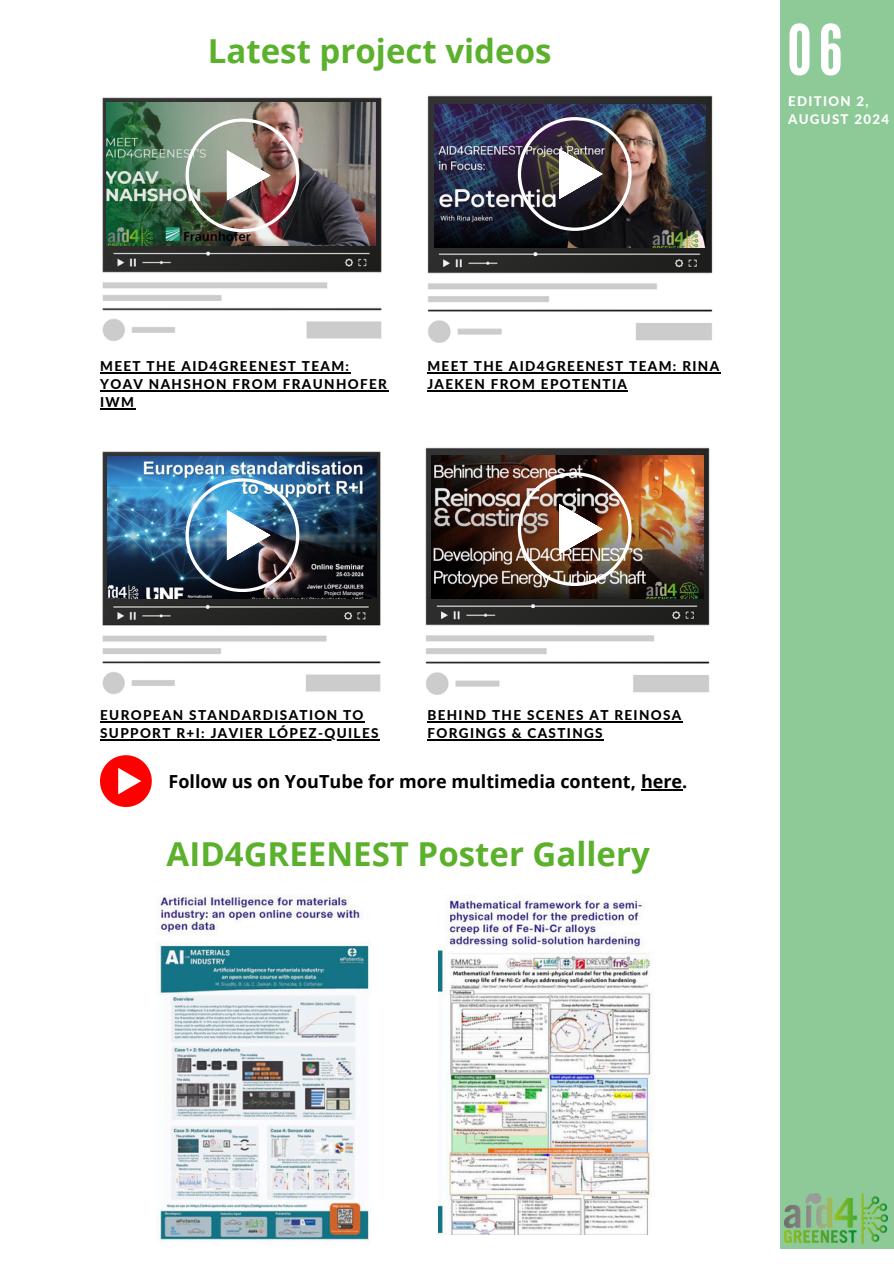
<style>
.page{position:relative;width:894px;height:1264px;background:#fff}
.page>*{position:absolute;margin:0;border:0;box-sizing:border-box;transform-origin:0 0}
.t1{font:69.45px "League Gothic";color:#fff}
.t2{font:700 33px "Open Sans";color:#5bb12c}
.t3{font:700 18px "Open Sans";color:#000}
.t4{font:800 13.5px/18px "Lato";letter-spacing:.1em;color:#000}
.t5{font:800 13.2px "Lato";letter-spacing:.1em;color:#fff}
</style>
<div class="page">
<img style="left:427px;top:95px;width:286px;height:248px">
<img style="left:102px;top:451px;width:279px;height:243px">
<img style="left:425px;top:447px;width:285px;height:248px">
<img style="left:102px;top:97px;width:280px;height:244px">
<svg style="left:100px;top:755px;width:52px;height:52px"></svg>
<img style="left:107px;top:457px;width:269px;height:141px">
<img style="left:185px;top:478px;width:114px;height:114px">
<img style="left:431px;top:455px;width:272px;height:143px">
<img style="left:517px;top:472px;width:114px;height:114px">
<img style="left:434px;top:104px;width:271px;height:143px">
<img style="left:517px;top:117px;width:114px;height:114px">
<img style="left:106px;top:102px;width:269px;height:143px">
<img style="left:185px;top:118px;width:114px;height:114px">
<hr style="left:640px;top:789px;width:42px;height:1px;background:#000">
<div style="left:780px;top:0;width:113px;height:1248px;background:#8ec998"></div>
<img style="left:784px;top:1193px;width:103px;height:50px">
<img style="left:438px;top:895px;width:213px;height:339px">
<hr style="left:100px;top:372px;width:250px;height:1px;background:#000">
<hr style="left:100px;top:390px;width:288px;height:1px;background:#000">
<hr style="left:100px;top:408px;width:35px;height:1px;background:#000">
<hr style="left:427px;top:372px;width:293px;height:1px;background:#000">
<hr style="left:427px;top:390px;width:201px;height:1px;background:#000">
<hr style="left:100px;top:721px;width:265px;height:1px;background:#000">
<hr style="left:100px;top:739px;width:280px;height:1px;background:#000">
<hr style="left:427px;top:721px;width:255px;height:1px;background:#000">
<hr style="left:427px;top:739px;width:177px;height:1px;background:#000">
<img style="left:158px;top:896px;width:212px;height:345px">
<p class="t2" style="left:208px;top:28px;width:345px">Latest project videos</p>
<p class="t1" style="left:787px;top:10px;width:57px">06</p>
<p class="t5" style="left:787px;top:93px;width:82px">EDITION 2,</p>
<p class="t5" style="left:787px;top:111px;width:102px">AUGUST 2024</p>
<p class="t4" style="left:100px;top:357px;width:288px">MEET THE AID4GREENEST TEAM:<br>YOAV NAHSHON FROM FRAUNHOFER<br>IWM</p>
<p class="t4" style="left:427px;top:357px;width:293px">MEET THE AID4GREENEST TEAM: RINA<br>JAEKEN FROM EPOTENTIA</p>
<p class="t4" style="left:100px;top:706px;width:265px">EUROPEAN STANDARDISATION TO</p>
<p class="t4" style="left:100px;top:724px;width:280px">SUPPORT R+I: JAVIER LÓPEZ-QUILES</p>
<p class="t4" style="left:427px;top:706px;width:255px">BEHIND THE SCENES AT REINOSA<br>FORGINGS &amp; CASTINGS</p>
<p class="t3" style="left:168px;top:768px;width:520px">Follow us on YouTube for more multimedia content, here.</p>
<p class="t2" style="left:167px;top:830px;width:484px">AID4GREENEST Poster Gallery</p>
</div>
